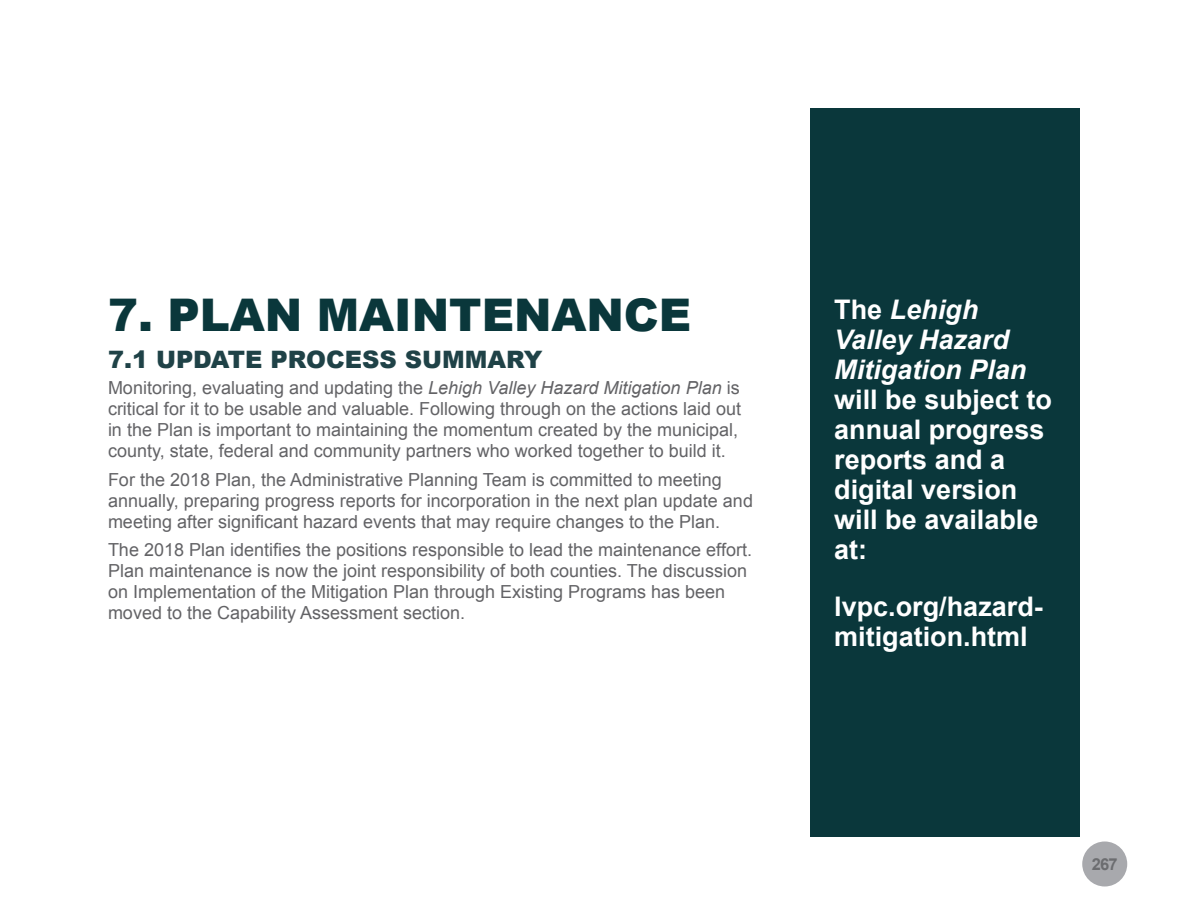
<style>
.page{position:relative;width:1188px;height:918px;background:#fff}
.page>*{position:absolute;margin:0;border:0;box-sizing:border-box;transform-origin:0 0}
.t1{font:900 45px "Arial";color:#0a373b}
.t2{font:700 27px/30px "Arial";color:#fff}
.t3{font:900 24px "Arial";color:#1f4247}
.t4{font:18px/21px "Arial";color:#636366}
.t5{font:700 16.5px "Arial";color:#6c6d70}
.s1{font-style:italic}
</style>
<div class="page">
<div style="left:1082px;top:842px;width:45px;height:44px;background:#a8a9ad;border-radius:50%"></div>
<div style="left:810px;top:108px;width:270px;height:729px;background:#0a373b"></div>
<p class="t1" style="left:108px;top:282px;width:585px">7. PLAN MAINTENANCE</p>
<p class="t3" style="left:108px;top:342px;width:436px">7.1 UPDATE PROCESS SUMMARY</p>
<p class="t4" style="left:108px;top:377px;width:635px">Monitoring, evaluating and updating the <span class="s1">Lehigh Valley Hazard Mitigation Plan</span> is critical for it to be usable and valuable. Following through on the actions laid out in the Plan is important to maintaining the momentum created by the municipal, county, state, federal and community partners who worked together to build it.</p>
<p class="t4" style="left:108px;top:469px;width:647px">For the 2018 Plan, the Administrative Planning Team is committed to meeting annually, preparing progress reports for incorporation in the next plan update and meeting after significant hazard events that may require changes to the Plan.</p>
<p class="t4" style="left:108px;top:539px;width:646px">The 2018 Plan identifies the positions responsible to lead the maintenance effort.<br>Plan maintenance is now the joint responsibility of both counties. The discussion on Implementation of the Mitigation Plan through Existing Programs has been moved to the Capability Assessment section.</p>
<p class="t2" style="left:834px;top:295px;width:219px">The <span class="s1">Lehigh<br>Valley Hazard<br>Mitigation Plan </span>will be subject to annual progress reports and a digital version will be available at:</p>
<p class="t2" style="left:834px;top:592px;width:210px">lvpc.org/hazard&shy;mitigation.html</p>
<p class="t5" style="left:1092px;top:853px;width:27px">267</p>
</div>
